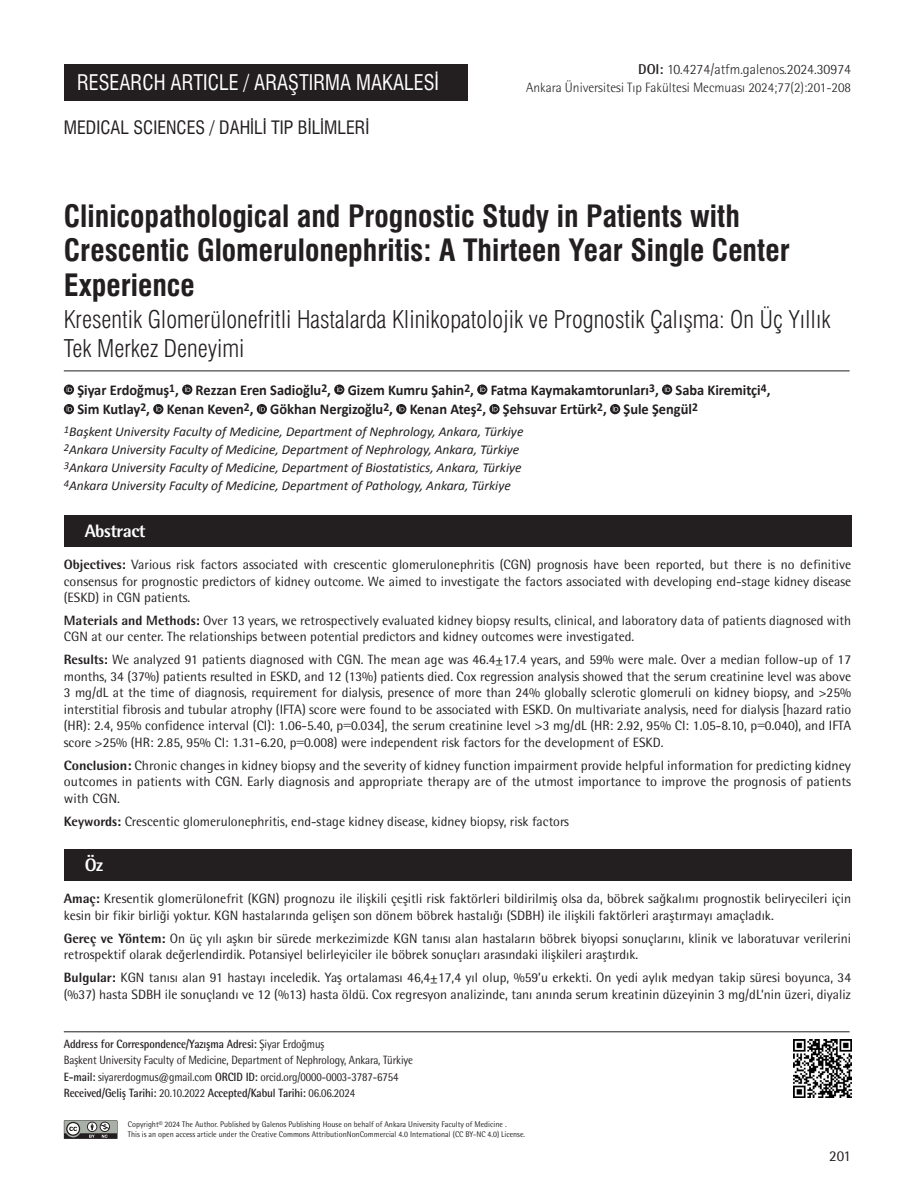
<style>
.page{position:relative;width:915px;height:1191px;background:#fff}
.page>*{position:absolute;margin:0;border:0;box-sizing:border-box;transform-origin:0 0}
._1__BASLIK{font:30px/34.5px "Swiss Condensed Bold Tr";color:#231f20}
._2__BASLIK{font:24px/28.5px "Swiss Condensed Light Tr";color:#231f20}
.t1{font:21px "Swiss Condensed Tr";color:#fff;scale:.96 1}
.ALT_TÜR{font:18px "Swiss Condensed Tr";color:#231f20}
.t2{font:800 18px "Rotis Semi Sans Std";letter-spacing:-.025em;color:#fff}
.YAZARLAR{font:700 15px "Calibri";color:#231f20;scale:.96 1}
.t3{font:15px "Rotis Semi Sans Std";color:#231f20}
.DOİ{font:300 14.25px "Rotis Semi Sans Std";color:#231f20}
.OZET{font:13.5px/16.5px "Rotis Semi Sans Std";color:#231f20}
.KURUMLAR{font:italic 13.5px "Calibri";color:#231f20}
.SAYFA_ARA{font:300 13.5px "Rotis Semi Sans Std";color:#231f20}
.t4{font:12px "Rotis Semi Sans Std";letter-spacing:-.01em;color:#231f20;scale:.9 1}
.t5{font:700 12px "Rotis Semi Sans Std";letter-spacing:-.01em;color:#231f20;scale:.9 1}
.t6{font:8.25px/9.9px "Rotis Semi Sans Std";color:#231f20;scale:.95 1}
.s1{font-weight:700}
.s2{font-weight:800}
.s3{font-family:"Times New Roman"}
.s4{font-weight:400}
</style>
<div class="page">
<div style="left:64px;top:64px;width:403px;height:37px;background:#231f20"></div>
<svg style="left:64px;top:1120px;width:53px;height:18px"></svg>
<img style="left:793px;top:1039px;width:57px;height:58px">
<svg style="left:64px;top:384px;width:10px;height:11px"></svg>
<svg style="left:67px;top:386px;width:5px;height:6px"></svg>
<svg style="left:182px;top:384px;width:10px;height:11px"></svg>
<svg style="left:185px;top:386px;width:5px;height:6px"></svg>
<svg style="left:334px;top:384px;width:10px;height:11px"></svg>
<svg style="left:337px;top:386px;width:5px;height:6px"></svg>
<svg style="left:477px;top:384px;width:10px;height:11px"></svg>
<svg style="left:479px;top:386px;width:6px;height:6px"></svg>
<svg style="left:661px;top:384px;width:11px;height:11px"></svg>
<svg style="left:664px;top:386px;width:6px;height:6px"></svg>
<svg style="left:64px;top:404px;width:10px;height:10px"></svg>
<svg style="left:67px;top:406px;width:5px;height:5px"></svg>
<svg style="left:153px;top:404px;width:10px;height:10px"></svg>
<svg style="left:156px;top:406px;width:5px;height:5px"></svg>
<svg style="left:257px;top:404px;width:10px;height:10px"></svg>
<svg style="left:259px;top:406px;width:6px;height:5px"></svg>
<svg style="left:396px;top:404px;width:10px;height:10px"></svg>
<svg style="left:399px;top:406px;width:5px;height:5px"></svg>
<svg style="left:489px;top:404px;width:10px;height:10px"></svg>
<svg style="left:492px;top:406px;width:5px;height:5px"></svg>
<svg style="left:609px;top:404px;width:11px;height:10px"></svg>
<svg style="left:612px;top:406px;width:6px;height:5px"></svg>
<hr style="left:64px;top:370px;width:785px;height:1px;background:#231f20">
<div style="left:64px;top:515px;width:786px;height:31px;background:#231f20"></div>
<div style="left:64px;top:849px;width:786px;height:31px;background:#231f20"></div>
<hr style="left:64px;top:1031px;width:785px;height:1px;background:#231f20">
<h3 class="t1" style="left:77px;top:70px;width:378px">RESEARCH ARTICLE / ARAŞTIRMA MAKALESİ</h3>
<p class="ALT_TÜR" style="left:64px;top:117px;width:307px">MEDICAL SCIENCES / DAHİLİ TIP BİLİMLERİ</p>
<p class="DOİ" style="left:638px;top:61px;width:214px"><span class="s1">DOI:</span> 10.4274/atfm.galenos.2024.30974</p>
<p class="SAYFA_ARA" style="left:526px;top:79px;width:326px">Ankara Üniversitesi Tıp Fakültesi Mecmuası 2024;77(2):201-208</p>
<p class="_1__BASLIK" style="left:64px;top:199px;width:727px">Clinicopathological and Prognostic Study in Patients with<br>Crescentic Glomerulonephritis: A Thirteen Year Single Center<br>Experience</p>
<p class="_2__BASLIK" style="left:64px;top:305px;width:767px">Kresentik Glomerülonefritli Hastalarda Klinikopatolojik ve Prognostik Çalışma: On Üç Yıllık<br>Tek Merkez Deneyimi</p>
<p class="YAZARLAR" style="left:77px;top:380px;width:723px">Şiyar Erdoğmuş<sup>1</sup>, Rezzan Eren Sadioğlu<sup>2</sup>, Gizem Kumru Şahin<sup>2</sup>, Fatma Kaymakamtorunları<sup>3</sup>, Saba Kiremitçi<sup>4</sup>,</p>
<p class="YAZARLAR" style="left:77px;top:400px;width:647px">Sim Kutlay<sup>2</sup>, Kenan Keven<sup>2</sup>, Gökhan Nergizoğlu<sup>2</sup>, Kenan Ateş<sup>2</sup>, Şehsuvar Ertürk<sup>2</sup>, Şule Şengül<sup>2</sup></p>
<p class="KURUMLAR" style="left:64px;top:423px;width:461px"><sup>1</sup>Başkent University Faculty of Medicine, Department of Nephrology, Ankara, Türkiye</p>
<p class="KURUMLAR" style="left:64px;top:441px;width:457px"><sup>2</sup>Ankara University Faculty of Medicine, Department of Nephrology, Ankara, Türkiye</p>
<p class="KURUMLAR" style="left:64px;top:459px;width:459px"><sup>3</sup>Ankara University Faculty of Medicine, Department of Biostatistics, Ankara, Türkiye</p>
<p class="KURUMLAR" style="left:64px;top:477px;width:448px"><sup>4</sup>Ankara University Faculty of Medicine, Department of Pathology, Ankara, Türkiye</p>
<p class="t2" style="left:85px;top:519px;width:62px">Abstract</p>
<p class="OZET" style="left:64px;top:556px;width:788px;text-align:justify"><span class="s2">Objectives:</span> Various risk factors associated with crescentic glomerulonephritis (CGN) prognosis have been reported, but there is no definitive consensus for prognostic predictors of kidney outcome. We aimed to investigate the factors associated with developing end-stage kidney disease (ESKD) in CGN patients.</p>
<p class="OZET" style="left:64px;top:612px;width:788px"><span class="s2">Materials and Methods:</span> Over 13 years, we retrospectively evaluated kidney biopsy results, clinical, and laboratory data of patients diagnosed with<br>CGN at our center. The relationships between potential predictors and kidney outcomes were investigated.</p>
<p class="OZET" style="left:64px;top:651px;width:788px;text-align:justify"><span class="s2">Results:</span> We analyzed 91 patients diagnosed with CGN. The mean age was 46.4±17.4 years, and 59% were male. Over a median follow-up of 17 months, 34 (37%) patients resulted in ESKD, and 12 (13%) patients died. Cox regression analysis showed that the serum creatinine level was above 3 mg/dL at the time of diagnosis, requirement for dialysis, presence of more than 24% globally sclerotic glomeruli on kidney biopsy, and &gt;25% interstitial fibrosis and tubular atrophy (IFTA) score were found to be associated with ESKD. On multivariate analysis, need for dialysis [hazard ratio (HR): 2.4, 95% confidence interval (CI): 1.06-5.40, p<span class="s3">=</span>0.034], the serum creatinine level &gt;3 mg/dL (HR: 2.92, 95% CI: 1.05-8.10, p<span class="s3">=</span>0.040), and IFTA score &gt;25% (HR: 2.85, 95% CI: 1.31-6.20, p<span class="s3">=</span>0.008) were independent risk factors for the development of ESKD.</p>
<p class="OZET" style="left:64px;top:757px;width:788px;text-align:justify"><span class="s2">Conclusion:</span> Chronic changes in kidney biopsy and the severity of kidney function impairment provide helpful information for predicting kidney outcomes in patients with CGN. Early diagnosis and appropriate therapy are of the utmost importance to improve the prognosis of patients with CGN.</p>
<p class="OZET" style="left:64px;top:812px;width:506px"><span class="s2">Keywords:</span> Crescentic glomerulonephritis, end-stage kidney disease, kidney biopsy, risk factors</p>
<p class="t2" style="left:85px;top:853px;width:20px">Öz</p>
<p class="OZET" style="left:64px;top:890px;width:788px"><span class="s2">Amaç:</span> Kresentik glomerülonefrit (KGN) prognozu ile ilişkili çeşitli risk faktörleri bildirilmiş olsa da, böbrek sağkalımı prognostik beliryecileri için kesin bir fikir birliği yoktur. KGN hastalarında gelişen son dönem böbrek hastalığı (SDBH) ile ilişkili faktörleri araştırmayı amaçladık.</p>
<p class="OZET" style="left:64px;top:930px;width:788px"><span class="s2">Gereç ve Yöntem:</span> On üç yılı aşkın bir sürede merkezimizde KGN tanısı alan hastaların böbrek biyopsi sonuçlarını, klinik ve laboratuvar verilerini retrospektif olarak değerlendirdik. Potansiyel belirleyiciler ile böbrek sonuçları arasındaki ilişkileri araştırdık.</p>
<p class="OZET" style="left:64px;top:969px;width:788px"><span class="s2">Bulgular:</span> KGN tanısı alan 91 hastayı inceledik. Yaş ortalaması 46,4±17,4 yıl olup, %59’u erkekti. On yedi aylık medyan takip süresi boyunca, 34 (%37) hasta SDBH ile sonuçlandı ve 12 (%13) hasta öldü. Cox regresyon analizinde, tanı anında serum kreatinin düzeyinin 3 mg/dL’nin üzeri, diyaliz</p>
<p class="t5" style="left:64px;top:1036px;width:291px">Address for Correspondence/Yazışma Adresi: <span class="s4">Şiyar Erdoğmuş</span></p>
<p class="t4" style="left:64px;top:1053px;width:389px">Başkent University Faculty of Medicine, Department of Nephrology, Ankara, Türkiye</p>
<p class="t4" style="left:64px;top:1069px;width:373px"><span class="s1">E-mail:</span> siyarerdogmus@gmail.com <span class="s1">ORCID ID:</span> orcid.org/0000-0003-3787-6754</p>
<p class="t5" style="left:64px;top:1086px;width:325px">Received/Geliş Tarihi: <span class="s4">20.10.2022</span> Accepted/Kabul Tarihi: <span class="s4">06.06.2024</span></p>
<p class="t6" style="left:128px;top:1119px;width:419px">Copyright© 2024 The Author. Published by Galenos Publishing House on behalf of Ankara University Faculty of Medicine .<br>This is an open access article under the Creative Commons AttributionNonCommercial 4.0 International (CC BY-NC 4.0) License.</p>
<p class="t3" style="left:828px;top:1147px;width:23px">201</p>
</div>
